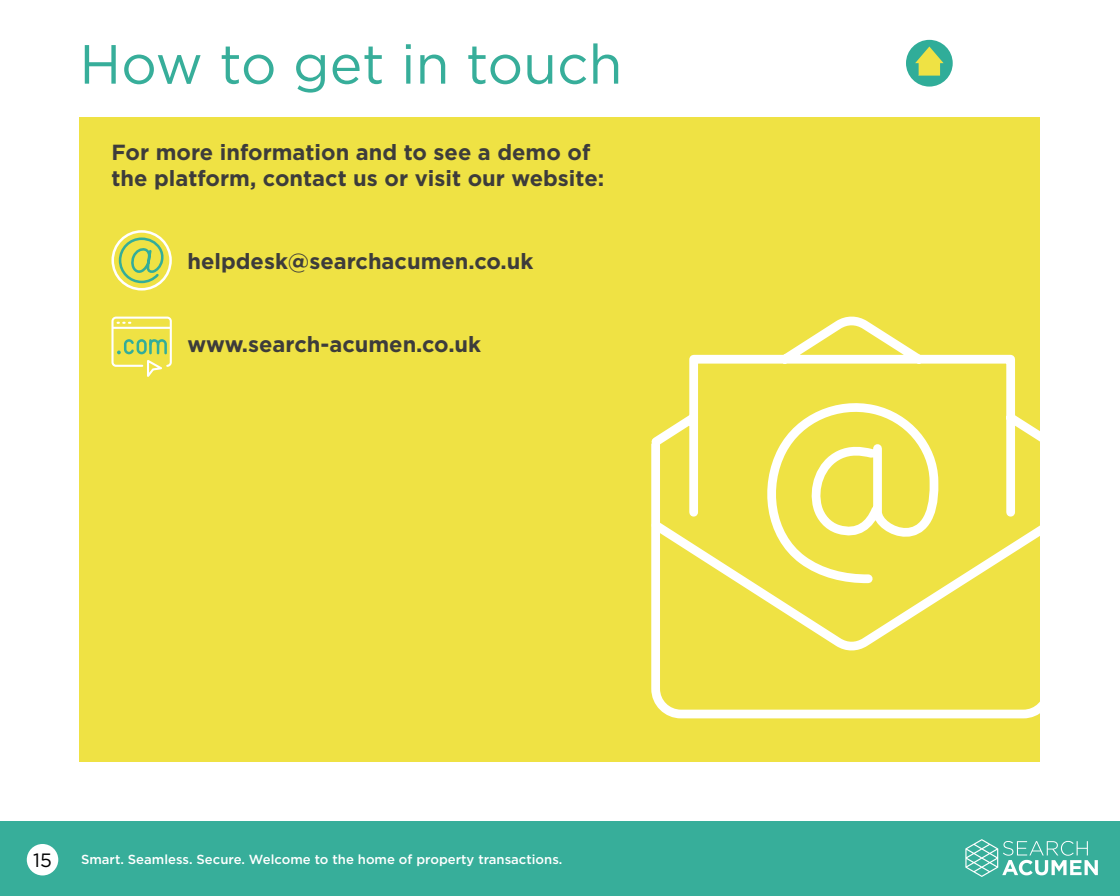
<style>
.page{position:relative;width:1120px;height:896px;background:#fff}
.page>*{position:absolute;margin:0;border:0;box-sizing:border-box;transform-origin:0 0}
.t1{font:55.12px "Gotham";color:#37ae9a}
.t2{font:700 21.88px/25.4px "Gotham";color:#3d3c3b}
.t3{font:19.25px "Gotham";color:#000}
.t4{font:500 13.12px "Gotham";color:#fff}
</style>
<div class="page">
<div style="left:80px;top:117px;width:960px;height:645px;background:#efe244"></div>
<div style="left:111px;top:317px;width:61px;height:50px;border:2px solid #fff;border-radius:4px"></div>
<hr style="left:113px;top:327px;width:58px;height:2px;background:#fff">
<svg style="left:118px;top:322px;width:12px;height:2px"></svg>
<svg style="left:117px;top:339px;width:50px;height:38px"></svg>
<div style="left:111px;top:230px;width:61px;height:61px;border:3px solid #fff;border-radius:50%"></div>
<svg style="left:118px;top:236px;width:47px;height:48px"></svg>
<svg style="left:651px;top:659px;width:389px;height:60px"></svg>
<svg style="left:651px;top:39px;width:389px;height:620px"></svg>
<div style="left:0;top:822px;width:1120px;height:74px;background:#37ae9a"></div>
<svg style="left:965px;top:839px;width:133px;height:38px"></svg>
<div style="left:27px;top:844px;width:31px;height:31px;background:#fff;border-radius:50%"></div>
<svg style="left:906px;top:40px;width:47px;height:47px"></svg>
<h1 class="t1" style="left:79px;top:29px;width:545px">How to get in touch</h1>
<p class="t2" style="left:111px;top:140px;width:494px">For more information and to see a demo of the platform, contact us or visit our website:</p>
<p class="t2" style="left:187px;top:249px;width:348px">helpdesk@searchacumen.co.uk</p>
<p class="t2" style="left:187px;top:332px;width:295px">www.search-acumen.co.uk</p>
<p class="t3" style="left:33px;top:848px;width:20px">15</p>
<p class="t4" style="left:81px;top:851px;width:483px">Smart. Seamless. Secure. Welcome to the home of property transactions.</p>
</div>
